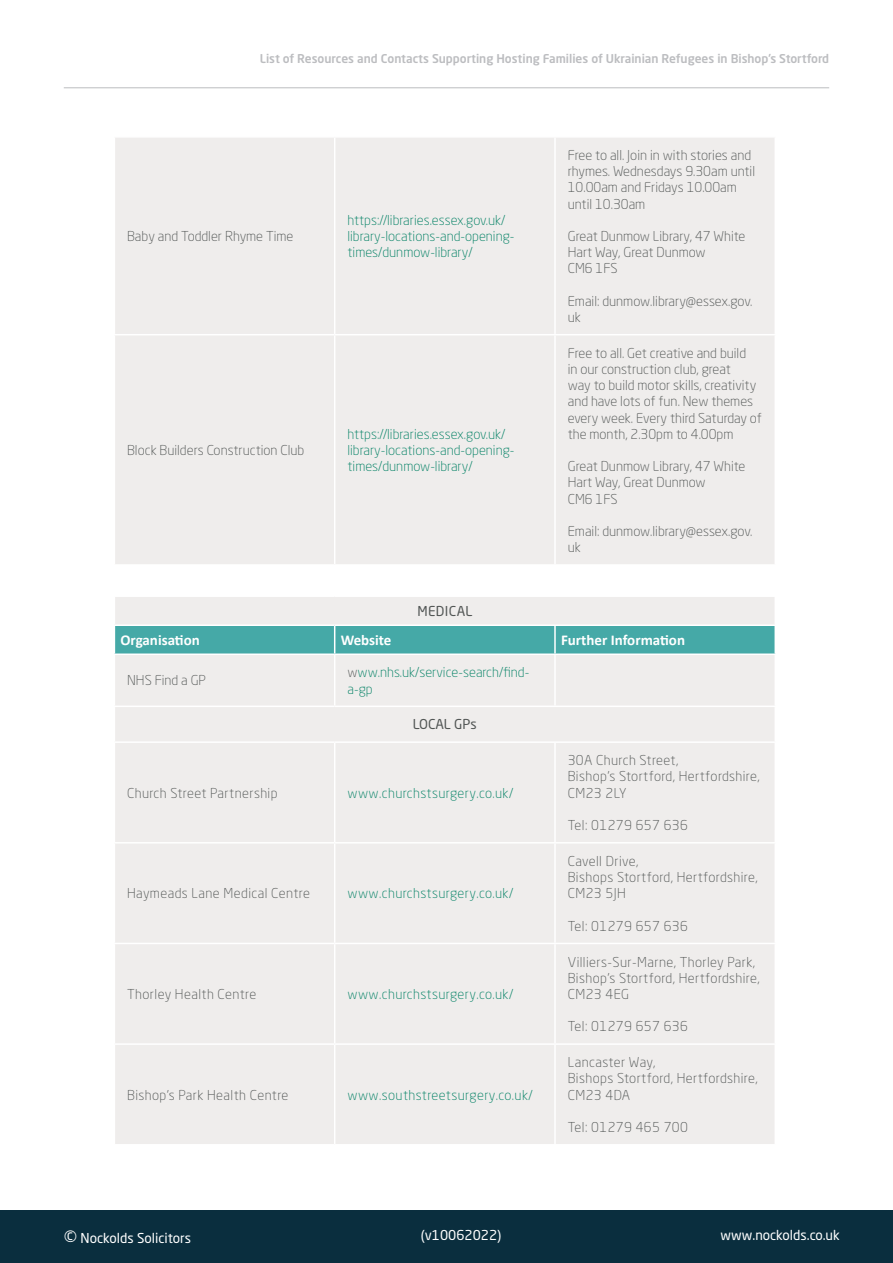
<style>
.page{position:relative;width:893px;height:1263px;background:#fff}
.page>*{position:absolute;margin:0;border:0;box-sizing:border-box;transform-origin:0 0}
.t1{font:18px "Neo Sans Std";color:#fff}
.t2{font:700 15px "Calibri";color:#fff}
.t3{font:300 13.5px/16.2px "Neo Sans Std";color:#525655}
.t4{font:300 13.5px/16.2px "Neo Sans Std";letter-spacing:.03em;color:#525655}
.t5{font:300 13.5px/16.2px "Neo Sans Std";color:#008063}
.t6{font:300 13.5px "Neo Sans Std";letter-spacing:.03em;color:#008063}
.t7{font:13.5px "Neo Sans Std";color:#fff}
.t8{font:13.5px "Neo Sans Std";letter-spacing:.005em;color:#525655}
.t9{font:13.5px "Neo Sans Std";letter-spacing:.03em;color:#525655}
.t10{font:500 12px "Neo Sans Std";color:#bcbdc0}
.s1{color:#525655}
</style>
<div class="page">
<div style="left:0;top:1210px;width:893px;height:53px;background:#0a2e3e"></div>
<div style="left:115px;top:138px;width:659px;height:426px;background:#efedec"></div>
<hr style="left:334px;top:138px;width:1px;height:196px;background:#fff">
<hr style="left:554px;top:138px;width:2px;height:196px;background:#fff">
<hr style="left:114px;top:334px;width:221px;height:1px;background:#fff">
<hr style="left:335px;top:334px;width:220px;height:1px;background:#fff">
<hr style="left:334px;top:335px;width:1px;height:229px;background:#fff">
<hr style="left:555px;top:334px;width:221px;height:1px;background:#fff">
<hr style="left:554px;top:335px;width:2px;height:229px;background:#fff">
<div style="left:115px;top:655px;width:659px;height:489px;background:#efedec"></div>
<svg style="left:115px;top:597px;width:660px;height:56px;background:#9cccca"></svg>
<hr style="left:555px;top:624px;width:221px;height:2px;background:#fff">
<hr style="left:554px;top:626px;width:2px;height:27px;background:#fff">
<hr style="left:774px;top:626px;width:2px;height:27px;background:#fff">
<hr style="left:334px;top:655px;width:1px;height:50px;background:#fff">
<hr style="left:554px;top:655px;width:2px;height:50px;background:#fff">
<hr style="left:114px;top:705px;width:221px;height:2px;background:#fff">
<hr style="left:335px;top:705px;width:220px;height:2px;background:#fff">
<hr style="left:555px;top:705px;width:221px;height:2px;background:#fff">
<hr style="left:114px;top:741px;width:221px;height:2px;background:#fff">
<hr style="left:335px;top:741px;width:220px;height:2px;background:#fff">
<hr style="left:334px;top:743px;width:1px;height:99px;background:#fff">
<hr style="left:555px;top:741px;width:221px;height:2px;background:#fff">
<hr style="left:554px;top:743px;width:2px;height:99px;background:#fff">
<hr style="left:114px;top:842px;width:221px;height:1px;background:#fff">
<hr style="left:335px;top:842px;width:220px;height:1px;background:#fff">
<hr style="left:334px;top:843px;width:1px;height:100px;background:#fff">
<hr style="left:555px;top:842px;width:221px;height:1px;background:#fff">
<hr style="left:554px;top:843px;width:2px;height:100px;background:#fff">
<hr style="left:114px;top:943px;width:221px;height:1px;background:#fff">
<hr style="left:335px;top:943px;width:220px;height:1px;background:#fff">
<hr style="left:334px;top:944px;width:1px;height:99px;background:#fff">
<hr style="left:555px;top:943px;width:221px;height:1px;background:#fff">
<hr style="left:554px;top:944px;width:2px;height:99px;background:#fff">
<hr style="left:114px;top:1043px;width:221px;height:2px;background:#fff">
<hr style="left:335px;top:1043px;width:220px;height:2px;background:#fff">
<hr style="left:334px;top:1045px;width:1px;height:99px;background:#fff">
<hr style="left:555px;top:1043px;width:221px;height:2px;background:#fff">
<hr style="left:554px;top:1045px;width:2px;height:99px;background:#fff">
<hr style="left:64px;top:87px;width:765px;height:1px;background:#bcbdc0">
<p class="t10" style="left:260px;top:51px;width:571px">List of Resources and Contacts Supporting Hosting Families of Ukrainian Refugees in Bishop’s Stortford</p>
<p class="t3" style="left:127px;top:228px;width:168px">Baby and Toddler Rhyme Time</p>
<p class="t5" style="left:347px;top:212px;width:169px">https://libraries.essex.gov.uk/ library-locations-and-opening&shy;times/dunmow-library/</p>
<p class="t3" style="left:127px;top:442px;width:179px">Block Builders Construction Club</p>
<p class="t5" style="left:347px;top:426px;width:169px">https://libraries.essex.gov.uk/ library-locations-and-opening&shy;times/dunmow-library/</p>
<p class="t9" style="left:417px;top:603px;width:56px">MEDICAL</p>
<p class="t3" style="left:568px;top:147px;width:189px">Free to all. Join in with stories and rhymes. Wednesdays 9.30am until<br>10.00am and Fridays 10.00am until 10.30am</p>
<p class="t3" style="left:568px;top:228px;width:179px">Great Dunmow Library, 47 White<br>Hart Way, Great Dunmow</p>
<p class="t3" style="left:568px;top:260px;width:51px">CM6 1FS</p>
<p class="t3" style="left:568px;top:293px;width:186px">Email: dunmow.library@essex.gov. uk</p>
<p class="t3" style="left:568px;top:345px;width:196px">Free to all. Get creative and build<br>in our construction club, great<br>way to build motor skills, creativity and have lots of fun. New themes every week. Every third Saturday of the month, 2.30pm to 4.00pm</p>
<p class="t3" style="left:568px;top:458px;width:179px">Great Dunmow Library, 47 White<br>Hart Way, Great Dunmow</p>
<p class="t3" style="left:568px;top:490px;width:51px">CM6 1FS</p>
<p class="t3" style="left:568px;top:523px;width:186px">Email: dunmow.library@essex.gov. uk</p>
<p class="t2" style="left:120px;top:630px;width:81px">Organisation</p>
<p class="t2" style="left:341px;top:630px;width:52px">Website</p>
<p class="t2" style="left:561px;top:630px;width:126px">Further Information</p>
<p class="t3" style="left:127px;top:672px;width:80px">NHS Find a GP</p>
<p class="t5" style="left:347px;top:664px;width:183px"><span class="s1">w</span>ww.nhs.uk/service-search/find&shy;a-gp</p>
<p class="t8" style="left:413px;top:716px;width:65px">LOCAL GPs</p>
<p class="t4" style="left:127px;top:784px;width:152px">Church Street Partnership</p>
<p class="t6" style="left:347px;top:785px;width:167px">www.churchstsurgery.co.uk/</p>
<p class="t4" style="left:127px;top:885px;width:184px">Haymeads Lane Medical Centre</p>
<p class="t6" style="left:347px;top:885px;width:167px">www.churchstsurgery.co.uk/</p>
<p class="t4" style="left:127px;top:986px;width:131px">Thorley Health Centre</p>
<p class="t6" style="left:347px;top:986px;width:167px">www.churchstsurgery.co.uk/</p>
<p class="t4" style="left:127px;top:1086px;width:163px">Bishop’s Park Health Centre</p>
<p class="t6" style="left:347px;top:1086px;width:187px">www.southstreetsurgery.co.uk/</p>
<p class="t4" style="left:568px;top:752px;width:112px">30A Church Street,</p>
<p class="t4" style="left:568px;top:768px;width:193px">Bishop’s Stortford, Hertfordshire,</p>
<p class="t3" style="left:568px;top:784px;width:60px">CM23 2LY</p>
<p class="t4" style="left:568px;top:817px;width:122px">Tel: 01279 657 636</p>
<p class="t4" style="left:568px;top:853px;width:72px">Cavell Drive,</p>
<p class="t4" style="left:568px;top:869px;width:191px">Bishops Stortford, Hertfordshire,<br>CM23 5JH</p>
<p class="t4" style="left:568px;top:917px;width:122px">Tel: 01279 657 636</p>
<p class="t4" style="left:568px;top:953px;width:193px">Villiers-Sur-Marne, Thorley Park,<br>Bishop’s Stortford, Hertfordshire,<br>CM23 4EG</p>
<p class="t4" style="left:568px;top:1018px;width:122px">Tel: 01279 657 636</p>
<p class="t4" style="left:568px;top:1054px;width:89px">Lancaster Way,</p>
<p class="t4" style="left:568px;top:1070px;width:191px">Bishops Stortford, Hertfordshire,<br>CM23 4DA</p>
<p class="t4" style="left:568px;top:1119px;width:122px">Tel: 01279 465 700</p>
<h1 class="t1" style="left:64px;top:1226px;width:15px">©</h1>
<p class="t7" style="left:421px;top:1226px;width:82px">(v10062022)</p>
<p class="t7" style="left:721px;top:1226px;width:121px">www.nockolds.co.uk</p>
<p class="t7" style="left:81px;top:1230px;width:112px">Nockolds Solicitors</p>
</div>
